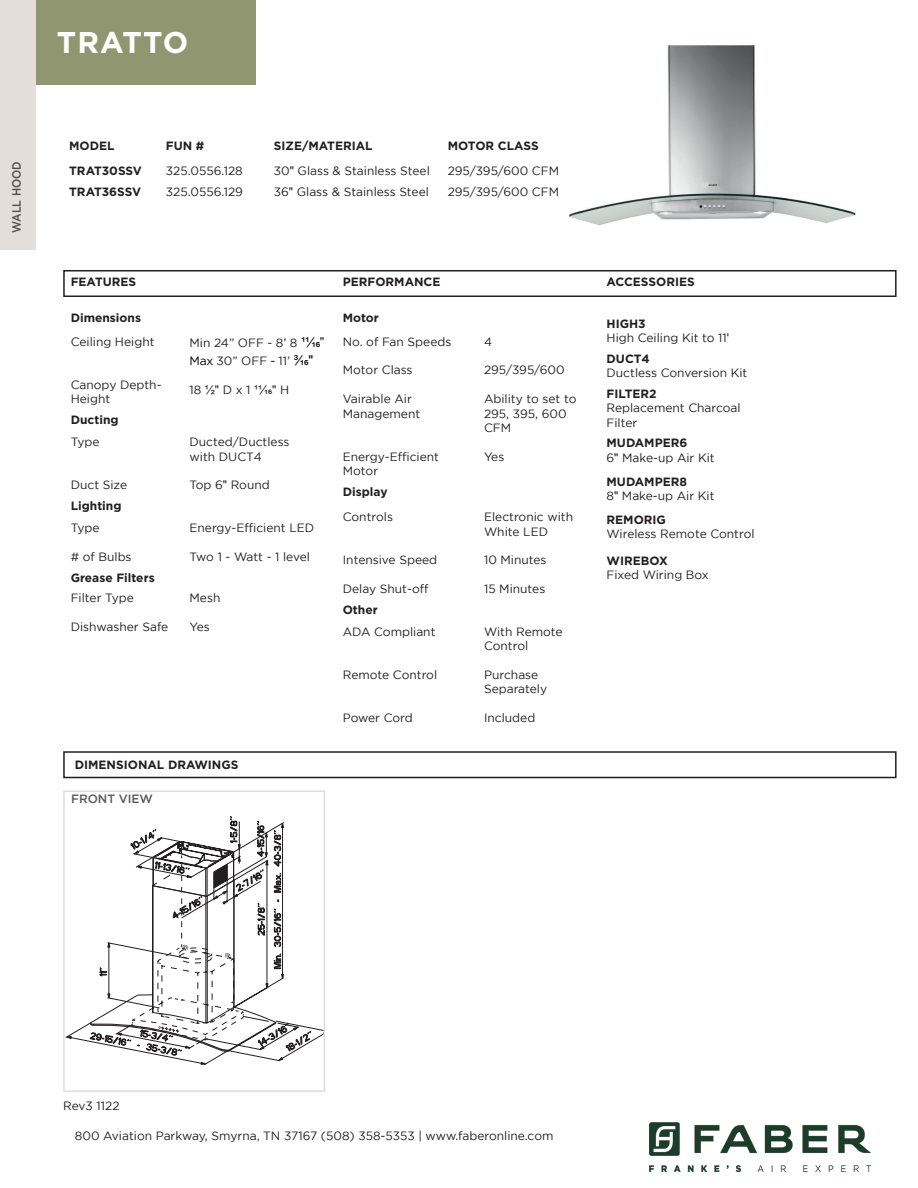
<style>
.page{position:relative;width:918px;height:1188px;background:#fff}
.page>*{position:absolute;margin:0;border:0;box-sizing:border-box;transform-origin:0 0}
.t1{font:700 30px "Gotham";letter-spacing:.04em;color:#fff}
.t2{font:12px/14.4px "Gotham";color:#231f20}
.t3{font:700 12px "Gotham";color:#231f20}
.t4{font:12px "Gotham";letter-spacing:-.025em;color:#231f20}
.t5{font:12px "Arial";color:#231f20}
.t6{font:500 12px "Gotham";color:#575757}
.t7{font:500 12px "Gotham";letter-spacing:.01em;color:#4b4c4d;scale:.9 1}
.s1{font-family:"Arial"}
.s2{color:#000}
.s3{font-family:"Arial";font-size:13.5px;color:#000}
.s4{font-family:"Gotham"}
</style>
<div class="page">
<svg style="left:90px;top:816px;width:221px;height:249px"></svg>
<div style="left:63px;top:791px;width:262px;height:301px;border:2px solid #dddee0"></div>
<img style="left:650px;top:1122px;width:220px;height:49px">
<div style="left:63px;top:270px;width:834px;height:27px;border:2px solid #231f20"></div>
<div style="left:31px;top:0;width:225px;height:84px;background:#8f9670"></div>
<div style="left:0;top:0;width:36px;height:249px;background:#e4ddd9"></div>
<div style="left:63px;top:751px;width:834px;height:27px;border:2px solid #231f20"></div>
<img style="left:569px;top:45px;width:287px;height:181px">
<p class="t7" style="left:10px;top:233px;width:82px;rotate:-90deg">WALL HOOD</p>
<p class="t1" style="left:57px;top:25px;width:133px">TRATTO</p>
<p class="t3" style="left:69px;top:138px;width:47px">MODEL</p>
<p class="t3" style="left:166px;top:138px;width:40px">FUN #</p>
<p class="t3" style="left:274px;top:138px;width:100px">SIZE/MATERIAL</p>
<p class="t3" style="left:448px;top:138px;width:93px">MOTOR CLASS</p>
<p class="t3" style="left:69px;top:164px;width:74px">TRAT30SSV</p>
<p class="t2" style="left:166px;top:163px;width:79px">325.0556.128</p>
<p class="t2" style="left:274px;top:163px;width:157px">30<span class="s1">ʺ</span> Glass &amp; Stainless Steel</p>
<p class="t2" style="left:448px;top:163px;width:113px">295/395/600 CFM</p>
<p class="t3" style="left:69px;top:184px;width:73px">TRAT36SSV</p>
<p class="t2" style="left:166px;top:184px;width:79px">325.0556.129</p>
<p class="t2" style="left:274px;top:184px;width:157px">36<span class="s1">ʺ</span> Glass &amp; Stainless Steel</p>
<p class="t2" style="left:448px;top:184px;width:113px">295/395/600 CFM</p>
<p class="t3" style="left:71px;top:275px;width:67px">FEATURES</p>
<p class="t3" style="left:71px;top:311px;width:72px">Dimensions</p>
<p class="t2" style="left:71px;top:334px;width:85px">Ceiling Height</p>
<p class="t2" style="left:71px;top:377px;width:92px">Canopy Depth-<br>Height</p>
<p class="t3" style="left:71px;top:413px;width:49px">Ducting</p>
<p class="t2" style="left:71px;top:435px;width:30px">Type</p>
<p class="t2" style="left:71px;top:478px;width:58px">Duct Size</p>
<p class="t3" style="left:71px;top:499px;width:52px">Lighting</p>
<p class="t2" style="left:71px;top:520px;width:30px">Type</p>
<p class="t2" style="left:71px;top:549px;width:62px"># of Bulbs</p>
<p class="t3" style="left:71px;top:570px;width:85px">Grease Filters</p>
<p class="t2" style="left:71px;top:591px;width:65px">Filter Type</p>
<p class="t2" style="left:71px;top:619px;width:99px">Dishwasher Safe</p>
<p class="t2" style="left:190px;top:333px;width:136px;line-height:18px">Min 24” OFF - 8<span class="s2">’</span> 8 <span class="s3">11/16”<br></span><span class="s2">Max</span> 30” OFF <span class="s2">-</span> 11’ <span class="s3">3/16ʺ</span></p>
<p class="t5" style="left:190px;top:381px;width:101px"><span class="s4">18</span> ½ʺ <span class="s4">D x 1</span> 11/16ʺ <span class="s4">H</span></p>
<p class="t2" style="left:190px;top:435px;width:102px">Ducted/Ductless</p>
<p class="t2" style="left:190px;top:449px;width:74px">with DUCT4</p>
<p class="t2" style="left:190px;top:478px;width:82px">Top 6<span class="s1">ʺ</span> Round</p>
<p class="t2" style="left:190px;top:520px;width:126px">Energy-Efficient LED</p>
<p class="t4" style="left:190px;top:550px;width:122px">Two 1 - Watt - 1 level</p>
<p class="t2" style="left:190px;top:591px;width:32px">Mesh</p>
<p class="t2" style="left:190px;top:619px;width:22px">Yes</p>
<p class="t3" style="left:75px;top:758px;width:165px">DIMENSIONAL DRAWINGS</p>
<p class="t6" style="left:71px;top:792px;width:83px">FRONT VIEW</p>
<p class="t3" style="left:343px;top:275px;width:99px">PERFORMANCE</p>
<p class="t3" style="left:343px;top:311px;width:38px">Motor</p>
<p class="t2" style="left:343px;top:334px;width:110px">No. of Fan Speeds</p>
<p class="t2" style="left:343px;top:363px;width:71px">Motor Class</p>
<p class="t2" style="left:343px;top:392px;width:71px">Vairable Air</p>
<p class="t2" style="left:343px;top:406px;width:79px">Management</p>
<p class="t2" style="left:343px;top:449px;width:98px">Energy-Efficient<br>Motor</p>
<p class="t3" style="left:343px;top:485px;width:46px">Display</p>
<p class="t2" style="left:343px;top:510px;width:52px">Controls</p>
<p class="t2" style="left:343px;top:553px;width:96px">Intensive Speed</p>
<p class="t2" style="left:343px;top:582px;width:87px">Delay Shut-off</p>
<p class="t3" style="left:343px;top:603px;width:37px">Other</p>
<p class="t2" style="left:343px;top:624px;width:94px">ADA Compliant</p>
<p class="t2" style="left:343px;top:667px;width:96px">Remote Control</p>
<p class="t2" style="left:343px;top:711px;width:72px">Power Cord</p>
<p class="t2" style="left:484px;top:334px;width:10px">4</p>
<p class="t2" style="left:484px;top:363px;width:82px">295/395/600</p>
<p class="t2" style="left:484px;top:392px;width:94px">Ability to set to<br>295, 395, 600</p>
<p class="t2" style="left:484px;top:420px;width:29px">CFM</p>
<p class="t2" style="left:484px;top:449px;width:22px">Yes</p>
<p class="t2" style="left:484px;top:510px;width:91px">Electronic with<br>White LED</p>
<p class="t2" style="left:484px;top:553px;width:64px">10 Minutes</p>
<p class="t2" style="left:484px;top:582px;width:63px">15 Minutes</p>
<p class="t2" style="left:484px;top:624px;width:80px">With Remote</p>
<p class="t2" style="left:484px;top:639px;width:46px">Control</p>
<p class="t2" style="left:484px;top:667px;width:56px">Purchase</p>
<p class="t2" style="left:484px;top:682px;width:65px">Separately</p>
<p class="t2" style="left:484px;top:711px;width:53px">Included</p>
<p class="t3" style="left:607px;top:275px;width:90px">ACCESSORIES</p>
<p class="t3" style="left:607px;top:316px;width:41px">HIGH3</p>
<p class="t2" style="left:607px;top:330px;width:124px">High Ceiling Kit to 11<span class="s1">'</span></p>
<p class="t3" style="left:607px;top:352px;width:45px">DUCT4</p>
<p class="t2" style="left:607px;top:365px;width:142px">Ductless Conversion Kit</p>
<p class="t3" style="left:607px;top:387px;width:52px">FILTER2</p>
<p class="t2" style="left:607px;top:401px;width:136px">Replacement Charcoal<br>Filter</p>
<p class="t3" style="left:607px;top:436px;width:82px">MUDAMPER6</p>
<p class="t2" style="left:607px;top:450px;width:110px">6<span class="s1">ʺ</span> Make-up Air Kit</p>
<p class="t3" style="left:607px;top:475px;width:82px">MUDAMPER8</p>
<p class="t2" style="left:607px;top:488px;width:109px">8<span class="s1">ʺ</span> Make-up Air Kit</p>
<p class="t3" style="left:607px;top:513px;width:61px">REMORIG</p>
<p class="t2" style="left:607px;top:527px;width:150px">Wireless Remote Control</p>
<p class="t3" style="left:607px;top:554px;width:63px">WIREBOX</p>
<p class="t2" style="left:607px;top:568px;width:104px">Fixed Wiring Box</p>
<p class="t2" style="left:63px;top:1098px;width:58px">Rev3 1122</p>
<p class="t2" style="left:75px;top:1128px;width:480px">800 Aviation Parkway, Smyrna, TN 37167 (508) 358-5353 | www.faberonline.com</p>
</div>
